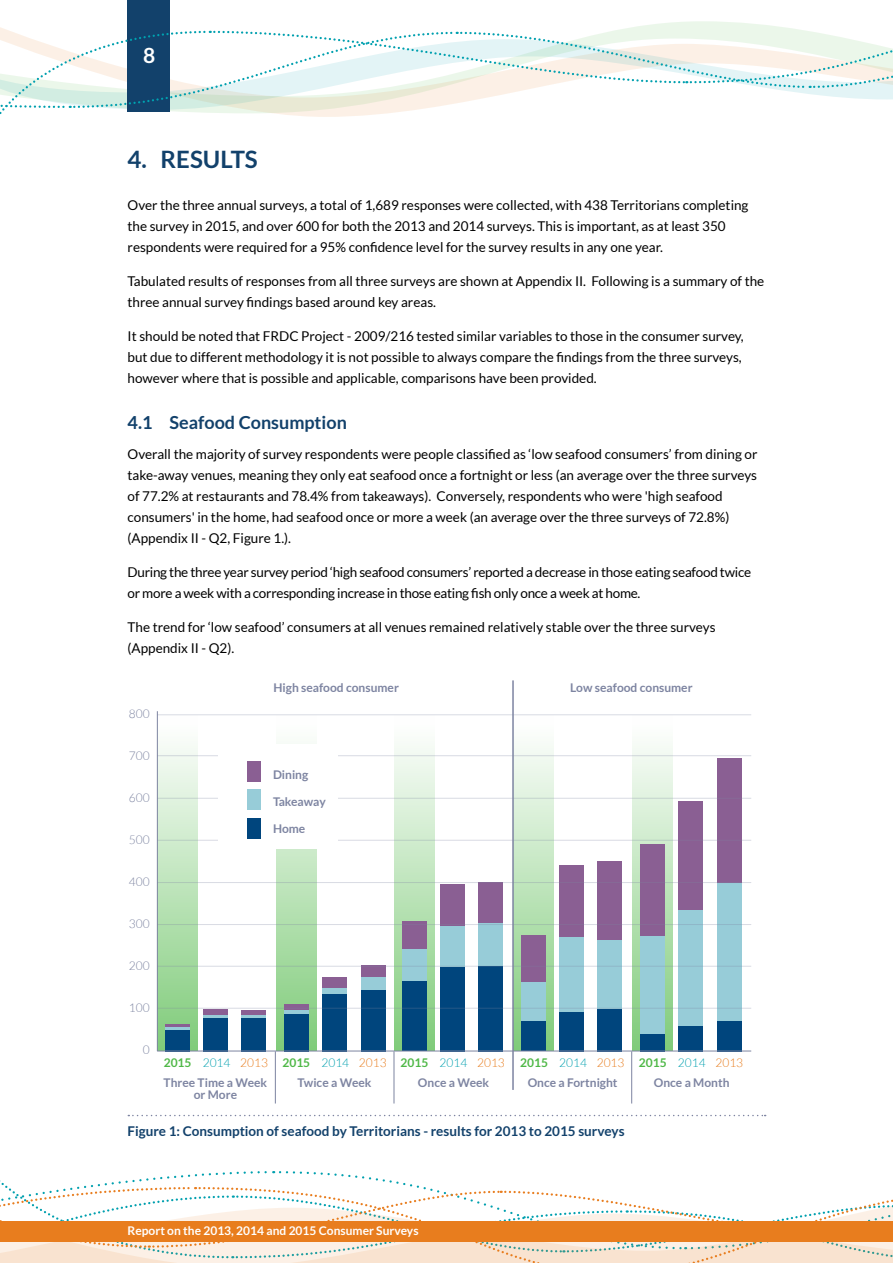
<style>
.page{position:relative;width:893px;height:1263px;background:#fff}
.page>*{position:absolute;margin:0;border:0;box-sizing:border-box;transform-origin:0 0}
.t1{font:700 24px "Lato";color:#12416b}
.t2{font:700 21px "Lato";color:#fff}
.t3{font:700 18px "Lato";color:#12416b}
.t4{font:13.5px/21px "Lato";color:#000}
.t5{font:13.5px/21px "Lato";letter-spacing:-.02em;color:#000}
.t6{font:700 13.5px "Lato";color:#12416b}
.t7{font:700 12px/12px "Lato";color:#7d84a1;text-align:center}
.t8{font:700 12px "Lato";color:#4fb847}
.t9{font:700 12px "Lato";color:#fff}
.t10{font:300 12px "Lato";color:#7d84a1}
.s1{font-weight:300;color:#00a0af}
.s2{font-weight:300;color:#e87d1e}
</style>
<div class="page">
<svg style="left:0;top:1171px;width:557px;height:23px"></svg>
<svg style="left:0;top:1194px;width:893px;height:69px"></svg>
<div style="left:128px;top:0;width:42px;height:111px;background:#12416b"></div>
<div style="left:0;top:1221px;width:893px;height:21px;background:#e87d1e"></div>
<svg style="left:0;top:24px;width:893px;height:93px"></svg>
<div style="left:157px;top:715px;width:41px;height:336px;background:linear-gradient(to bottom,#fff,#7fcb7a)"></div>
<svg style="left:276px;top:715px;width:41px;height:336px"></svg>
<div style="left:394px;top:715px;width:41px;height:336px;background:linear-gradient(to bottom,#fff,#7fcb7a)"></div>
<div style="left:513px;top:715px;width:41px;height:336px;background:linear-gradient(to bottom,#fff,#7fcb7a)"></div>
<svg style="left:632px;top:715px;width:41px;height:336px"></svg>
<div style="left:641px;top:844px;width:24px;height:92px;background:#8a5f93"></div>
<div style="left:641px;top:936px;width:24px;height:98px;background:#97ccd8"></div>
<div style="left:641px;top:1034px;width:24px;height:17px;background:#00457d"></div>
<div style="left:679px;top:801px;width:24px;height:109px;background:#8a5f93"></div>
<div style="left:679px;top:910px;width:24px;height:116px;background:#97ccd8"></div>
<div style="left:679px;top:1026px;width:24px;height:25px;background:#00457d"></div>
<div style="left:717px;top:758px;width:24px;height:125px;background:#8a5f93"></div>
<div style="left:717px;top:883px;width:24px;height:138px;background:#97ccd8"></div>
<div style="left:717px;top:1021px;width:24px;height:30px;background:#00457d"></div>
<div style="left:521px;top:935px;width:25px;height:47px;background:#8a5f93"></div>
<div style="left:521px;top:982px;width:25px;height:39px;background:#97ccd8"></div>
<div style="left:521px;top:1021px;width:25px;height:30px;background:#00457d"></div>
<div style="left:560px;top:865px;width:24px;height:72px;background:#8a5f93"></div>
<div style="left:560px;top:937px;width:24px;height:75px;background:#97ccd8"></div>
<div style="left:560px;top:1012px;width:24px;height:39px;background:#00457d"></div>
<div style="left:598px;top:861px;width:24px;height:80px;background:#8a5f93"></div>
<div style="left:598px;top:941px;width:24px;height:68px;background:#97ccd8"></div>
<div style="left:598px;top:1009px;width:24px;height:42px;background:#00457d"></div>
<div style="left:402px;top:921px;width:25px;height:28px;background:#8a5f93"></div>
<div style="left:402px;top:949px;width:25px;height:32px;background:#97ccd8"></div>
<div style="left:402px;top:981px;width:25px;height:70px;background:#00457d"></div>
<div style="left:441px;top:885px;width:24px;height:42px;background:#8a5f93"></div>
<div style="left:441px;top:927px;width:24px;height:40px;background:#97ccd8"></div>
<div style="left:441px;top:967px;width:24px;height:84px;background:#00457d"></div>
<div style="left:479px;top:882px;width:24px;height:41px;background:#8a5f93"></div>
<div style="left:479px;top:923px;width:24px;height:43px;background:#97ccd8"></div>
<div style="left:479px;top:966px;width:24px;height:85px;background:#00457d"></div>
<div style="left:285px;top:1005px;width:24px;height:5px;background:#8a5f93"></div>
<hr style="left:285px;top:1010px;width:24px;height:4px;background:#97ccd8">
<div style="left:285px;top:1014px;width:24px;height:37px;background:#00457d"></div>
<div style="left:323px;top:977px;width:24px;height:11px;background:#8a5f93"></div>
<div style="left:323px;top:988px;width:24px;height:6px;background:#97ccd8"></div>
<div style="left:323px;top:994px;width:24px;height:57px;background:#00457d"></div>
<div style="left:361px;top:965px;width:24px;height:13px;background:#8a5f93"></div>
<div style="left:361px;top:978px;width:24px;height:12px;background:#97ccd8"></div>
<div style="left:361px;top:990px;width:24px;height:61px;background:#00457d"></div>
<div style="left:204px;top:1009px;width:24px;height:6px;background:#8a5f93"></div>
<hr style="left:204px;top:1015px;width:24px;height:3px;background:#97ccd8">
<div style="left:204px;top:1018px;width:24px;height:33px;background:#00457d"></div>
<div style="left:242px;top:1010px;width:24px;height:5px;background:#8a5f93"></div>
<hr style="left:242px;top:1015px;width:24px;height:3px;background:#97ccd8">
<div style="left:242px;top:1018px;width:24px;height:33px;background:#00457d"></div>
<svg style="left:165px;top:1023px;width:25px;height:4px"></svg>
<hr style="left:165px;top:1027px;width:25px;height:3px;background:#97ccd8">
<div style="left:165px;top:1030px;width:25px;height:21px;background:#00457d"></div>
<svg style="left:128px;top:1115px;width:638px;height:1px"></svg>
<hr style="left:157px;top:711px;width:1px;height:340px;background:#7d84a1">
<hr style="left:157px;top:1051px;width:594px;height:1px;background:#7d84a1">
<hr style="left:275px;top:1051px;width:1px;height:52px;background:#7d84a1">
<hr style="left:394px;top:1051px;width:1px;height:52px;background:#7d84a1">
<hr style="left:631px;top:1051px;width:1px;height:52px;background:#7d84a1">
<hr style="left:157px;top:840px;width:594px;height:1px;background:#7d84a1">
<hr style="left:157px;top:755px;width:594px;height:1px;background:#7d84a1">
<hr style="left:157px;top:798px;width:594px;height:1px;background:#7d84a1">
<hr style="left:157px;top:714px;width:594px;height:1px;background:#7d84a1">
<hr style="left:157px;top:882px;width:594px;height:1px;background:#7d84a1">
<hr style="left:157px;top:924px;width:594px;height:1px;background:#7d84a1">
<hr style="left:157px;top:966px;width:594px;height:1px;background:#7d84a1">
<hr style="left:157px;top:1008px;width:594px;height:1px;background:#7d84a1">
<hr style="left:512px;top:680px;width:2px;height:410px;background:#7d84a1">
<div style="left:218px;top:744px;width:119px;height:105px;background:#fff"></div>
<div style="left:247px;top:761px;width:14px;height:20px;background:#8a5f93"></div>
<div style="left:247px;top:789px;width:14px;height:21px;background:#97ccd8"></div>
<div style="left:247px;top:818px;width:14px;height:20px;background:#00457d"></div>
<h2 class="t2" style="left:143px;top:43px;width:14px">8</h2>
<h1 class="t1" style="left:128px;top:146px;width:132px">4. RESULTS</h1>
<p class="t4" style="left:128px;top:195px;width:622px">Over the three annual surveys, a total of 1,689 responses were collected, with 438 Territorians completing the survey in 2015, and over 600 for both the 2013 and 2014 surveys. This is important, as at least 350 respondents were required for a 95% confidence level for the survey results in any one year.</p>
<p class="t4" style="left:128px;top:271px;width:638px">Tabulated results of responses from all three surveys are shown at Appendix II. Following is a summary of the three annual survey findings based around key areas.</p>
<p class="t4" style="left:128px;top:325px;width:618px">It should be noted that FRDC Project - 2009/216 tested similar variables to those in the consumer survey, but due to different methodology it is not possible to always compare the findings from the three surveys, however where that is possible and applicable, comparisons have been provided.</p>
<h3 class="t3" style="left:128px;top:413px;width:221px">4.1 Seafood Consumption</h3>
<p class="t4" style="left:128px;top:443px;width:631px">Overall the majority of survey respondents were people classified as ‘low seafood consumers’ from dining or take-away venues, meaning they only eat seafood once a fortnight or less (an average over the three surveys of 77.2% at restaurants and 78.4% from takeaways). Conversely, respondents who were 'high seafood consumers' in the home, had seafood once or more a week (an average over the three surveys of 72.8%) (Appendix II - Q2, Figure 1.).</p>
<p class="t5" style="left:128px;top:561px;width:625px">During the three year survey period ‘high seafood consumers’ reported a decrease in those eating seafood twice or more a week with a corresponding increase in those eating fish only once a week at home.</p>
<p class="t4" style="left:128px;top:616px;width:590px">The trend for ‘low seafood’ consumers at all venues remained relatively stable over the three surveys (Appendix II - Q2).</p>
<p class="t10" style="left:129px;top:707px;width:22px">800</p>
<p class="t10" style="left:129px;top:749px;width:22px">700</p>
<p class="t10" style="left:129px;top:791px;width:22px">600</p>
<p class="t10" style="left:129px;top:833px;width:22px">500</p>
<p class="t10" style="left:129px;top:875px;width:22px">400</p>
<p class="t10" style="left:129px;top:917px;width:22px">300</p>
<p class="t10" style="left:129px;top:959px;width:22px">200</p>
<p class="t10" style="left:129px;top:1001px;width:22px">100</p>
<p class="t10" style="left:143px;top:1043px;width:8px">0</p>
<p class="t7" style="left:273px;top:681px;width:127px">High seafood consumer</p>
<p class="t7" style="left:570px;top:681px;width:124px">Low seafood consumer</p>
<p class="t7" style="left:273px;top:768px;width:37px">Dining</p>
<p class="t7" style="left:273px;top:795px;width:54px">Takeaway</p>
<p class="t7" style="left:273px;top:823px;width:34px">Home</p>
<p class="t8" style="left:164px;top:1056px;width:343px">2015 <span class="s1">2014</span> <span class="s2">2013</span> 2015 <span class="s1">2014</span> <span class="s2">2013</span> 2015 <span class="s1">2014</span> <span class="s2">2013</span></p>
<p class="t8" style="left:520px;top:1056px;width:225px">2015 <span class="s1">2014</span> <span class="s2">2013</span> 2015 <span class="s1">2014</span> <span class="s2">2013</span></p>
<p class="t7" style="left:164px;top:1077px;width:105px">Three Time a Week or More</p>
<p class="t7" style="left:298px;top:1077px;width:75px">Twice a Week</p>
<p class="t7" style="left:418px;top:1077px;width:73px">Once a Week</p>
<p class="t7" style="left:528px;top:1077px;width:91px">Once a Fortnight</p>
<p class="t7" style="left:654px;top:1077px;width:77px">Once a Month</p>
<p class="t6" style="left:128px;top:1123px;width:498px">Figure 1: Consumption of seafood by Territorians - results for 2013 to 2015 surveys</p>
<p class="t9" style="left:128px;top:1224px;width:293px">Report on the 2013, 2014 and 2015 Consumer Surveys</p>
</div>
